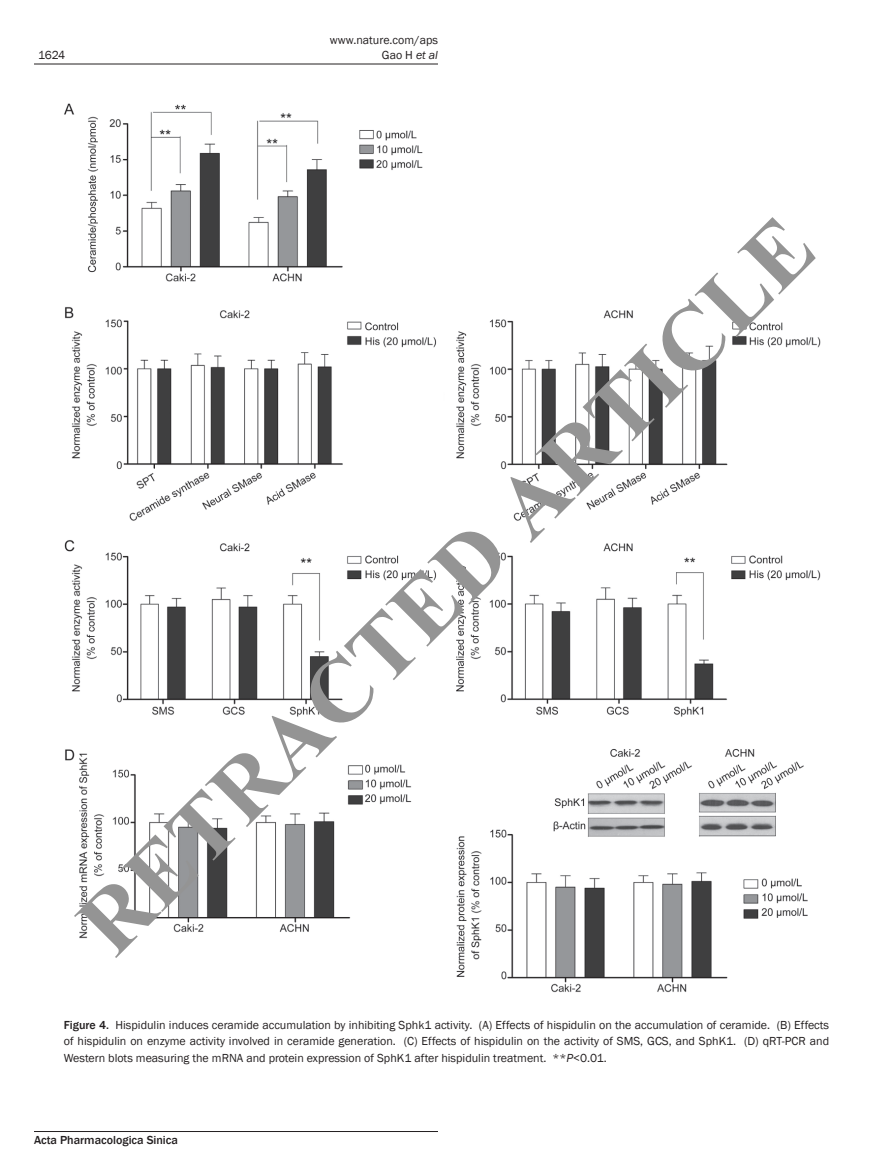
<style>
.page{position:relative;width:893px;height:1170px;background:#fff}
.page>*{position:absolute;margin:0;border:0;box-sizing:border-box;transform-origin:0 0}
.t1{font:700 90px "Times New Roman";color:#949494}
.t2{font:12px/16.5px "Franklin Gothic";color:#231f20;text-align:right}
.t3{font:500 12px "Franklin Gothic";color:#231f20}
.s1{font-style:italic}
.s2{font-weight:500}
</style>
<div class="page">
<hr style="left:34px;top:64px;width:404px;height:1px;background:#231f20">
<hr style="left:34px;top:1131px;width:404px;height:1px;background:#231f20">
<img style="left:64px;top:103px;width:757px;height:890px">
<p class="t2" style="left:38px;top:47px;width:29px">1624</p>
<p class="t2" style="left:330px;top:32px;width:110px;line-height:15px">www.nature.com/aps<br>Gao H <span class="s1">et al</span></p>
<h1 class="t1" style="left:48px;top:891px;width:999px;rotate:-45deg">RETRACTED ARTICLE</h1>
<p class="t2" style="left:64px;top:1016px;width:767px;text-align:justify"><span class="s2">Figure 4.</span> Hispidulin induces ceramide accumulation by inhibiting Sphk1 activity. (A) Effects of hispidulin on the accumulation of ceramide. (B) Effects of hispidulin on enzyme activity involved in ceramide generation. (C) Effects of hispidulin on the activity of SMS, GCS, and SphK1. (D) qRT-PCR and Western blots measuring the mRNA and protein expression of SphK1 after hispidulin treatment. **<span class="s1">P</span>&lt;0.01.</p>
<p class="t3" style="left:34px;top:1132px;width:145px">Acta Pharmacologica Sinica</p>
</div>
